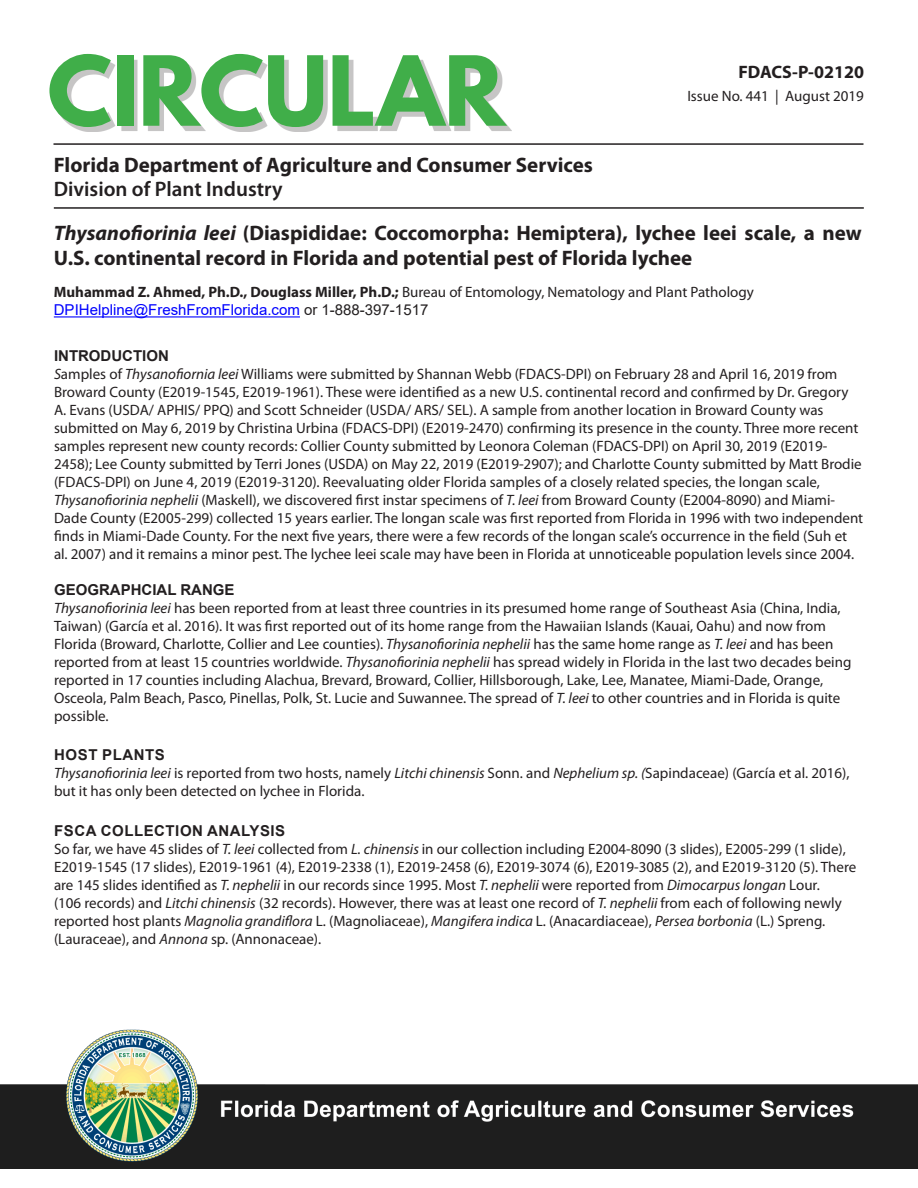
<style>
.page{position:relative;width:918px;height:1188px;background:#fff}
.page>*{position:absolute;margin:0;border:0;box-sizing:border-box;transform-origin:0 0}
.t1{font:700 85.5px "League Spartan";color:#40ae49}
.t2{font:700 21px/25.2px "Myriad Pro";color:#231f20}
.t3{font:600 21px "Myriad Pro";color:#231f20}
.t4{font:700 18px "Myriad Pro";color:#231f20}
.t5{font:15px/18px "Myriad Pro";color:#231f20}
.t6{font:700 15px "Arial";letter-spacing:.035em;color:#231f20}
.t7{font:700 15px "Arial";color:#231f20}
.s1{font-style:italic}
.s2{font-weight:700}
.s3{font-family:"Arial";color:#00f}
.s4{font-family:"Arial"}
</style>
<div class="page">
<hr style="left:53px;top:143px;width:810px;height:2px;background:#231f20">
<img style="left:1px;top:1029px;width:917px;height:140px">
<div style="left:54px;top:59px;width:458px;height:73px;background:#231f20;opacity:.26"></div>
<hr style="left:54px;top:316px;width:246px;height:1px;background:#00f">
<hr style="left:54px;top:207px;width:810px;height:2px;background:#231f20">
<p class="t1" style="left:47px;top:24px;width:459px">CIRCULAR</p>
<p class="t4" style="left:739px;top:60px;width:127px">FDACS-P-02120</p>
<p class="t5" style="left:687px;top:87px;width:178px">Issue No. 441 | August 2019</p>
<p class="t2" style="left:54px;top:152px;width:541px">Florida Department of Agriculture and Consumer Services</p>
<p class="t3" style="left:54px;top:176px;width:230px">Division of Plant Industry</p>
<p class="t2" style="left:54px;top:219px;width:809px"><span class="s1">Thysanofiorinia leei</span> (Diaspididae: Coccomorpha: Hemiptera), lychee leei scale, a new<br>U.S. continental record in Florida and potential pest of Florida lychee</p>
<p class="t5" style="left:54px;top:283px;width:702px"><span class="s2">Muhammad Z. Ahmed, Ph.D., Douglass Miller, Ph.D.;</span> Bureau of Entomology, Nematology and Plant Pathology<br><span class="s3">DPIHelpline@FreshFromFlorida.com</span> <span class="s4">or 1-888-397-1517</span></p>
<p class="t7" style="left:54px;top:345px;width:116px">INTRODUCTION</p>
<p class="t5" style="left:54px;top:365px;width:811px"><span class="s1">S</span>amples of <span class="s1">Thysanofiornia leei</span> Williams were submitted by Shannan Webb (FDACS-DPI) on February 28 and April 16, 2019 from Broward County (E2019-1545, E2019-1961). These were identified as a new U.S. continental record and confirmed by Dr. Gregory A. Evans (USDA/ APHIS/ PPQ) and Scott Schneider (USDA/ ARS/ SEL). A sample from another location in Broward County was submitted on May 6, 2019 by Christina Urbina (FDACS-DPI) (E2019-2470) confirming its presence in the county. Three more recent samples represent new county records: Collier County submitted by Leonora Coleman (FDACS-DPI) on April 30, 2019 (E2019- 2458); Lee County submitted by Terri Jones (USDA) on May 22, 2019 (E2019-2907); and Charlotte County submitted by Matt Brodie (FDACS-DPI) on June 4, 2019 (E2019-3120). Reevaluating older Florida samples of a closely related species, the longan scale, <span class="s1">Thysanofiorinia nephelii</span> (Maskell), we discovered first instar specimens of <span class="s1">T. leei</span> from Broward County (E2004-8090) and Miami-Dade County (E2005-299) collected 15 years earlier. The longan scale was first reported from Florida in 1996 with two independent finds in Miami-Dade County. For the next five years, there were a few records of the longan scale’s occurrence in the field (Suh et al. 2007) and it remains a minor pest. The lychee leei scale may have been in Florida at unnoticeable population levels since 2004.</p>
<p class="t7" style="left:54px;top:579px;width:182px">GEOGRAPHCIAL RANGE</p>
<p class="t5" style="left:54px;top:599px;width:799px"><span class="s1">Thysanofiorinia leei</span> has been reported from at least three countries in its presumed home range of Southeast Asia (China, India, Taiwan) (García et al. 2016). It was first reported out of its home range from the Hawaiian Islands (Kauai, Oahu) and now from Florida (Broward, Charlotte, Collier and Lee counties). <span class="s1">Thysanofiorinia nephelii</span> has the same home range as <span class="s1">T. leei</span> and has been reported from at least 15 countries worldwide. <span class="s1">Thysanofiorinia nephelii</span> has spread widely in Florida in the last two decades being reported in 17 counties including Alachua, Brevard, Broward, Collier, Hillsborough, Lake, Lee, Manatee, Miami-Dade, Orange, Osceola, Palm Beach, Pasco, Pinellas, Polk, St. Lucie and Suwannee. The spread of <span class="s1">T. leei</span> to other countries and in Florida is quite possible.</p>
<p class="t6" style="left:54px;top:745px;width:112px">HOST PLANTS</p>
<p class="t5" style="left:54px;top:764px;width:797px"><span class="s1">Thysanofiorinia leei</span> is reported from two hosts, namely <span class="s1">Litchi chinensis</span> Sonn. and <span class="s1">Nephelium sp. (</span>Sapindaceae) (García et al. 2016), but it has only been detected on lychee in Florida.</p>
<p class="t6" style="left:54px;top:820px;width:233px">FSCA COLLECTION ANALYSIS</p>
<p class="t5" style="left:54px;top:840px;width:804px">So far, we have 45 slides of <span class="s1">T. leei</span> collected from <span class="s1">L. chinensis</span> in our collection including E2004-8090 (3 slides), E2005-299 (1 slide), E2019-1545 (17 slides), E2019-1961 (4), E2019-2338 (1), E2019-2458 (6), E2019-3074 (6), E2019-3085 (2), and E2019-3120 (5). There are 145 slides identified as <span class="s1">T. nephelii</span> in our records since 1995. Most <span class="s1">T. nephelii</span> were reported from <span class="s1">Dimocarpus longan</span> Lour.<br>(106 records) and <span class="s1">Litchi chinensis</span> (32 records). However, there was at least one record of <span class="s1">T. nephelii</span> from each of following newly reported host plants <span class="s1">Magnolia grandiflora</span> L. (Magnoliaceae), <span class="s1">Mangifera indica</span> L. (Anacardiaceae), <span class="s1">Persea borbonia</span> (L.) Spreng. (Lauraceae), and <span class="s1">Annona</span> sp. (Annonaceae).</p>
</div>
